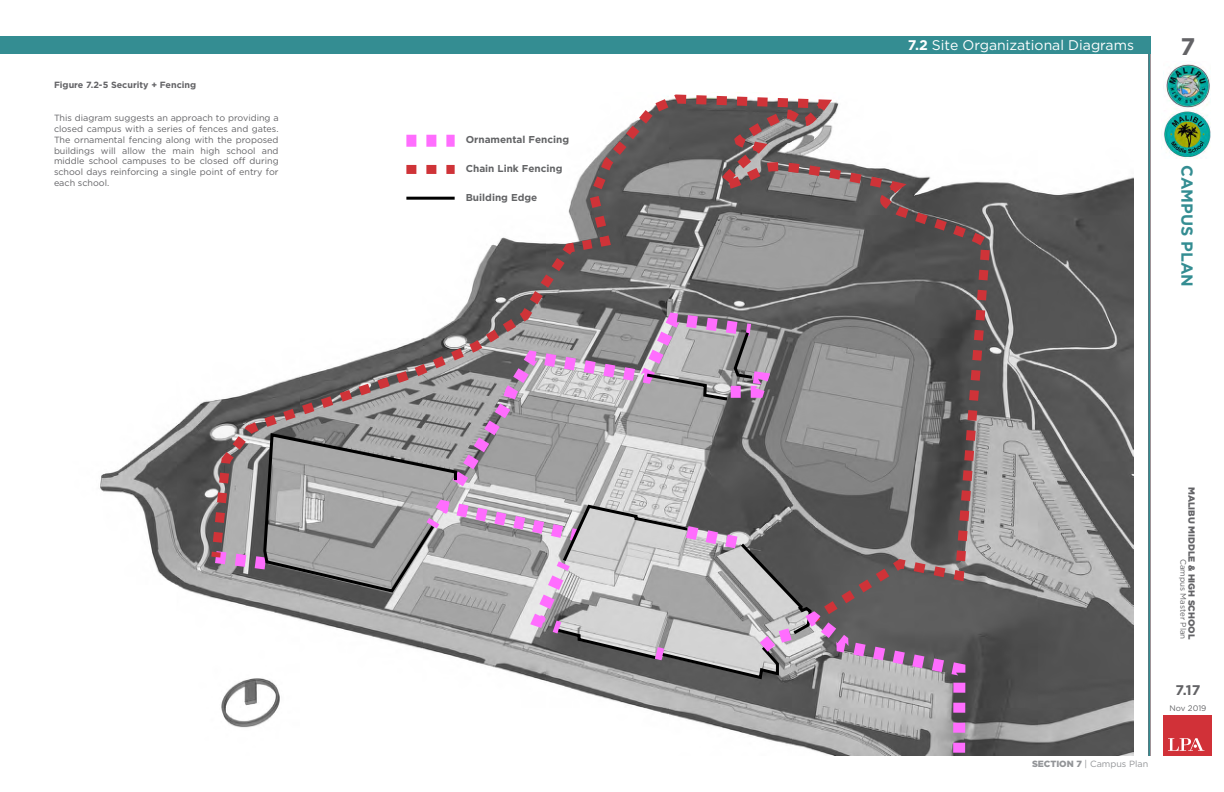
<style>
.page{position:relative;width:1224px;height:792px;background:#fff}
.page>*{position:absolute;margin:0;border:0;box-sizing:border-box;transform-origin:0 0}
.t1{font:700 24px "Gotham";color:#636366}
.t2{font:700 16px "Gotham";color:#348d92}
.t3{font:14px "Gotham";color:#fff}
.t4{font:700 14px "Gotham";color:#636366}
.t5{font:700 10px "Gotham";color:#636466}
.General_Text_Edit_9p{font:9px/10.8px "Gotham";color:#636366;text-align:justify}
.Caption_9pt_75__Gray{font:700 9px "Gotham";color:#636366}
.t6{font:900 9px "Gotham";color:#636366}
.t7{font:9px "Gotham";color:#939598}
.t8{font:8px "Gotham";color:#636366}
.s1{font-weight:700}
.s2{font-weight:900}
</style>
<div class="page">
<hr style="left:1148px;top:36px;width:2px;height:720px;background:#348d92">
<div style="left:0;top:36px;width:1150px;height:18px;background:#348d92"></div>
<div style="left:1164px;top:716px;width:48px;height:40px;background:#d13138"></div>
<svg style="left:1168px;top:738px;width:36px;height:13px"></svg>
<img style="left:1166px;top:64px;width:44px;height:44px">
<img style="left:1164px;top:110px;width:46px;height:49px">
<img style="left:100px;top:134px;width:1034px;height:622px">
<svg style="left:573px;top:306px;width:191px;height:125px;background:#9a909a"></svg>
<svg style="left:874px;top:181px;width:112px;height:390px;background:#6c6565"></svg>
<svg style="left:554px;top:94px;width:351px;height:171px"></svg>
<svg style="left:207px;top:248px;width:366px;height:183px"></svg>
<svg style="left:202px;top:431px;width:769px;height:325px"></svg>
<svg style="left:644px;top:329px;width:134px;height:86px;background:#9f959f"></svg>
<svg style="left:406px;top:165px;width:49px;height:9px"></svg>
<svg style="left:406px;top:135px;width:49px;height:12px"></svg>
<hr style="left:406px;top:197px;width:49px;height:3px;background:#000">
<p class="Caption_9pt_75__Gray" style="left:54px;top:79px;width:144px">Figure 7.2-5 Security + Fencing</p>
<p class="General_Text_Edit_9p" style="left:54px;top:112px;width:226px">This diagram suggests an approach to providing a closed campus with a series of fences and gates.<br>The ornamental fencing along with the proposed buildings will allow the main high school and middle school campuses to be closed off during school days reinforcing a single point of entry for each school.</p>
<p class="t5" style="left:466px;top:133px;width:105px">Ornamental Fencing</p>
<p class="t5" style="left:466px;top:162px;width:98px">Chain Link Fencing</p>
<p class="t5" style="left:466px;top:191px;width:73px">Building Edge</p>
<p class="t3" style="left:908px;top:36px;width:228px"><span class="s1">7.2</span> Site Organizational Diagrams</p>
<h1 class="t1" style="left:1181px;top:31px;width:16px">7</h1>
<h2 class="t2" style="left:1198px;top:165px;width:124px;rotate:90deg">CAMPUS PLAN</h2>
<p class="t7" style="left:1032px;top:758px;width:118px"><span class="s2">SECTION 7</span> | Campus Plan</p>
<p class="t6" style="left:1198px;top:487px;width:154px;rotate:90deg">MALIBU MIDDLE &amp; HIGH SCHOOL</p>
<p class="t8" style="left:1188px;top:559px;width:82px;rotate:90deg">Campus Master Plan</p>
<h3 class="t4" style="left:1175px;top:681px;width:27px">7.17</h3>
<p class="t8" style="left:1170px;top:703px;width:38px">Nov 2019</p>
</div>
